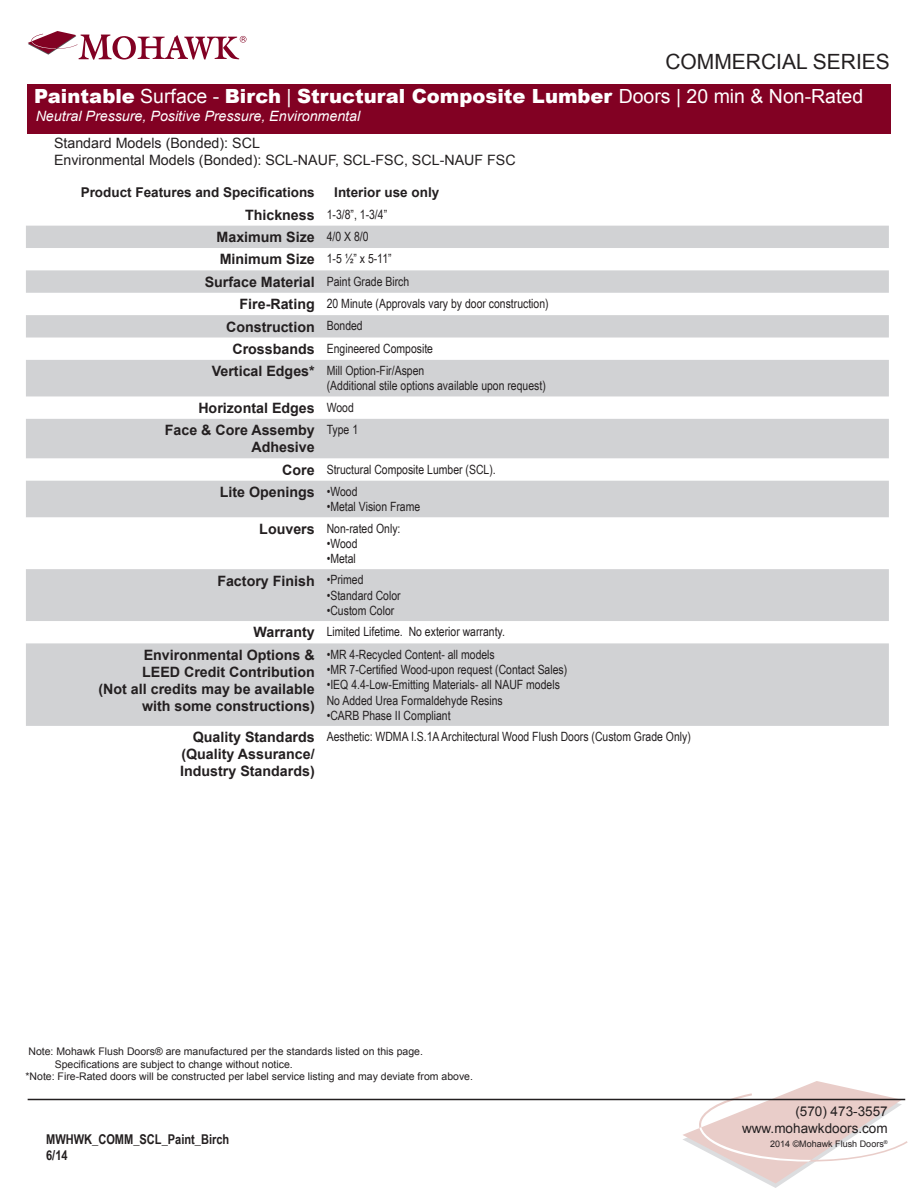
<style>
.page{position:relative;width:918px;height:1188px;background:#fff}
.page>*{position:absolute;margin:0;border:0;box-sizing:border-box;transform-origin:0 0}
.t1{font:21px "Arial";color:#231f20}
.t2{font:900 19.5px "Arial";color:#fff}
.t3{font:700 14.25px/17.1px "Arial";color:#231f20}
.t4{font:14.25px/17.1px "Arial";color:#231f20}
.t5{font:italic 14.25px "Arial";color:#fff}
.t6{font:700 13.5px "Arial";color:#231f20}
.t7{font:13.5px/16.2px "Arial";color:#231f20;text-align:right}
.t8{font:700 13.5px/16.2px "Arial Narrow";color:#231f20}
.t9{font:12.75px/21.3px "Arial Narrow";color:#231f20}
.t10{font:10.5px "Arial";color:#231f20}
.t11{font:9px "Arial";color:#231f20}
.s1{font-weight:400}
.s2{font-family:"Arial";font-weight:700;font-size:14.25px}
.s3{font-family:"Arial Narrow";font-weight:400;font-size:12.75px}
</style>
<div class="page">
<svg style="left:26px;top:226px;width:863px;height:500px;fill:#d1d2d4"></svg>
<div style="left:27px;top:84px;width:864px;height:50px;background:#820123"></div>
<svg style="left:682px;top:1081px;width:226px;height:107px"></svg>
<hr style="left:28px;top:1099px;width:877px;height:1px;background:#231f20">
<svg style="left:28px;top:31px;width:218px;height:29px"></svg>
<h1 class="t1" style="left:665px;top:48px;width:226px">COMMERCIAL SERIES</h1>
<h2 class="t2" style="left:34px;top:82px;width:831px">Paintable <span class="s1">Surface -</span> Birch <span class="s1">|</span> Structural Composite Lumber <span class="s1">Doors | 20 min &amp; Non-Rated</span></h2>
<p class="t5" style="left:36px;top:107px;width:326px">Neutral Pressure, Positive Pressure, Environmental</p>
<p class="t4" style="left:54px;top:135px;width:463px">Standard Models (Bonded): SCL<br>Environmental Models (Bonded): SCL-NAUF, SCL-FSC, SCL-NAUF FSC</p>
<p class="t6" style="left:81px;top:184px;width:236px">Product Features and Specifications</p>
<p class="t6" style="left:334px;top:184px;width:107px">Interior use only</p>
<p class="t9" style="left:245px;top:203px;width:144px"><span class="s2">Thickness</span> 1-3/8”, 1-3/4”</p>
<p class="t3" style="left:217px;top:229px;width:154px">Maximum Size <span class="s3">4/0 X 8/0</span></p>
<p class="t3" style="left:220px;top:251px;width:173px">Minimum Size <span class="s3">1-5 ½” x 5-11”</span></p>
<p class="t3" style="left:205px;top:274px;width:206px">Surface Material <span class="s3">Paint Grade Birch</span></p>
<p class="t9" style="left:240px;top:292px;width:311px"><span class="s2">Fire-Rating</span> 20 Minute (Approvals vary by door construction)</p>
<p class="t3" style="left:226px;top:318px;width:138px">Construction <span class="s3">Bonded</span></p>
<p class="t9" style="left:212px;top:337px;width:223px;line-height:22.4px;text-indent:21px"><span class="s2">Crossbands</span> Engineered Composite<br><span class="s2">Vertical Edges*</span> Mill Option-Fir/Aspen</p>
<p class="t9" style="left:327px;top:375px;width:221px">(Additional stile options available upon request)</p>
<p class="t3" style="left:165px;top:397px;width:191px;line-height:22.4px;text-indent:34px">Horizontal Edges <span class="s3">Wood<br></span>Face &amp; Core Assemby</p>
<p class="t3" style="left:251px;top:439px;width:65px">Adhesive</p>
<p class="t9" style="left:327px;top:419px;width:33px">Type 1</p>
<p class="t9" style="left:282px;top:458px;width:215px"><span class="s2">Core</span> Structural Composite Lumber (SCL).</p>
<p class="t3" style="left:220px;top:484px;width:139px">Lite Openings <span class="s3">•Wood</span></p>
<p class="t9" style="left:259px;top:496px;width:162px;text-indent:67px">•Metal Vision Frame<br><span class="s2">Louvers</span> Non-rated Only:</p>
<p class="t9" style="left:327px;top:532px;width:32px">•Wood</p>
<p class="t9" style="left:327px;top:548px;width:31px">•Metal</p>
<p class="t3" style="left:217px;top:572px;width:148px">Factory Finish <span class="s3">•Primed</span></p>
<p class="t9" style="left:327px;top:584px;width:75px">•Standard Color</p>
<p class="t9" style="left:254px;top:599px;width:253px;text-indent:73px">•Custom Color<br><span class="s2">Warranty</span> Limited Lifetime. No exterior warranty.</p>
<p class="t3" style="left:99px;top:647px;width:218px;text-align:right">Environmental Options &amp;<br>LEED Credit Contribution<br>(Not all credits may be available with some constructions)</p>
<p class="t9" style="left:327px;top:643px;width:170px">•MR 4-Recycled Content- all models</p>
<p class="t9" style="left:327px;top:658px;width:242px">•MR 7-Certified Wood-upon request (Contact Sales)</p>
<p class="t9" style="left:327px;top:677px;width:235px;line-height:15.3px">•IEQ 4.4-Low-Emitting Materials- all NAUF models<br>No Added Urea Formaldehyde Resins</p>
<p class="t9" style="left:327px;top:704px;width:125px">•CARB Phase II Compliant</p>
<p class="t3" style="left:180px;top:729px;width:136px;text-align:justify;text-indent:13px">Quality Standards (Quality Assurance/ Industry Standards)</p>
<p class="t9" style="left:327px;top:726px;width:366px">Aesthetic: WDMA I.S.1A Architectural Wood Flush Doors (Custom Grade Only)</p>
<p class="t10" style="left:28px;top:1045px;width:396px">Note: Mohawk Flush Doors® are manufactured per the standards listed on this page.</p>
<p class="t10" style="left:55px;top:1057px;width:240px">Specifications are subject to change without notice.</p>
<p class="t10" style="left:26px;top:1070px;width:449px">*Note: Fire-Rated doors will be constructed per label service listing and may deviate from above.</p>
<p class="t8" style="left:46px;top:1131px;width:185px">MWHWK_COMM_SCL_Paint_Birch<br>6/14</p>
<p class="t7" style="left:742px;top:1104px;width:147px">(570) 473-3557 www.mohawkdoors.com</p>
<p class="t11" style="left:770px;top:1138px;width:119px">2014 ©Mohawk Flush Doors<sup>®</sup></p>
</div>
